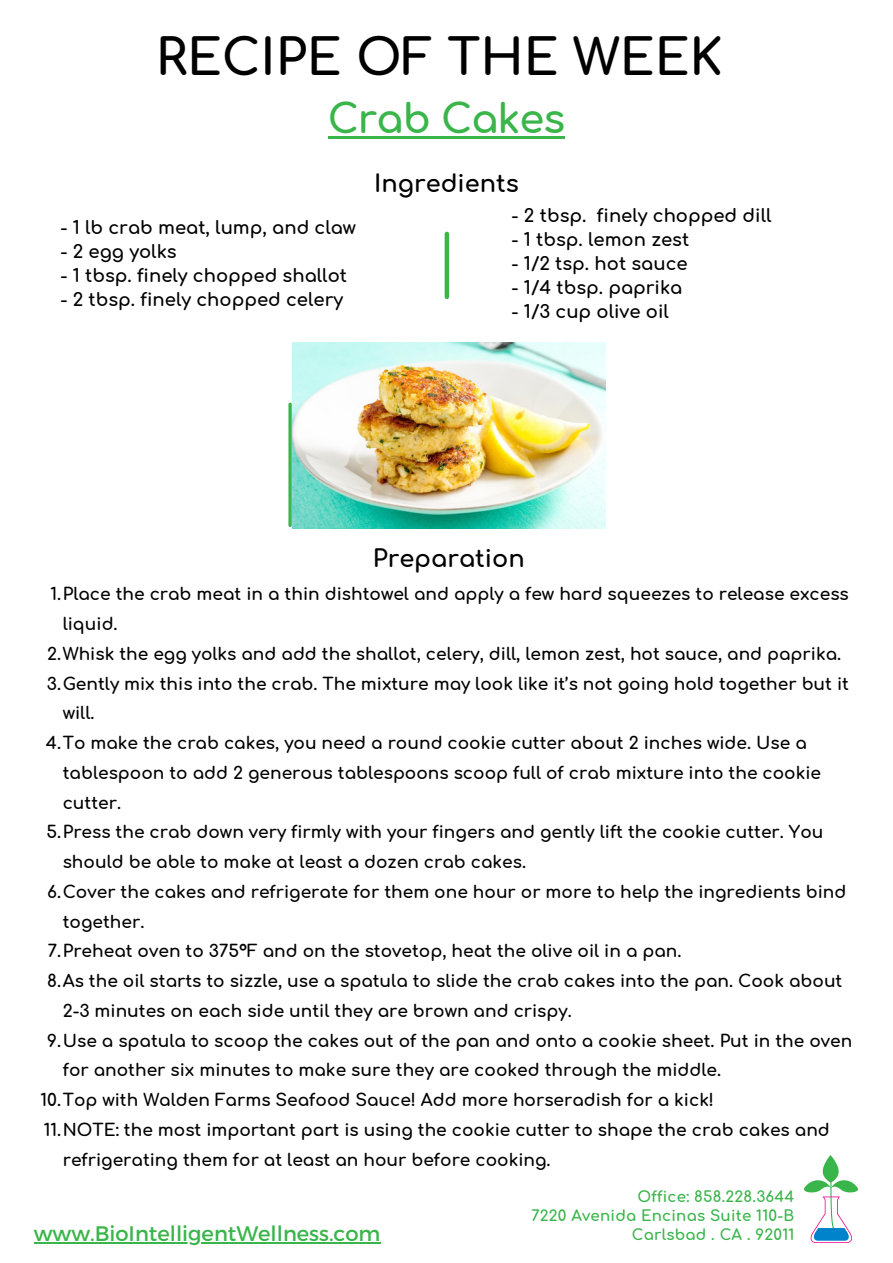
<style>
.page{position:relative;width:893px;height:1263px;background:#fff}
.page>*{position:absolute;margin:0;border:0;box-sizing:border-box;transform-origin:0 0}
.t1{font:700 49.8px "Comfortaa";color:#000}
.t2{font:700 40px "Comfortaa";letter-spacing:-.02em;color:#39b54a}
.t3{font:700 24px "Comfortaa";color:#000}
.t4{font:21px "Montserrat";color:#39b54a}
.t5{font:700 18px "Comfortaa";color:#000}
.t6{font:700 17px/29.8px "Comfortaa";color:#000}
.t7{font:700 15px "Comfortaa";letter-spacing:.015em;color:#39b54a}
</style>
<div class="page">
<img style="left:804px;top:1155px;width:54px;height:87px">
<svg style="left:288px;top:404px;width:4px;height:122px"></svg>
<div style="left:444px;top:234px;width:5px;height:63px;background:#39b54a"></div>
<img style="left:293px;top:343px;width:312px;height:186px">
<hr style="left:34px;top:1242px;width:346px;height:2px;background:#39b54a">
<hr style="left:328px;top:136px;width:236px;height:3px;background:#39b54a">
<p class="t1" style="left:156px;top:31px;width:568px">RECIPE OF THE WEEK</p>
<p class="t2" style="left:328px;top:98px;width:239px">Crab Cakes</p>
<p class="t5" style="left:60px;top:219px;width:297px">- 1 lb crab meat, lump, and claw</p>
<p class="t5" style="left:60px;top:243px;width:118px">- 2 egg yolks</p>
<p class="t5" style="left:60px;top:267px;width:288px">- 1 tbsp. finely chopped shallot</p>
<p class="t5" style="left:60px;top:291px;width:284px">- 2 tbsp. finely chopped celery</p>
<p class="t3" style="left:374px;top:171px;width:146px">Ingredients</p>
<p class="t5" style="left:511px;top:206px;width:261px">- 2 tbsp. finely chopped dill</p>
<p class="t5" style="left:511px;top:230px;width:179px">- 1 tbsp. lemon zest</p>
<p class="t5" style="left:511px;top:254px;width:178px">- 1/2 tsp. hot sauce</p>
<p class="t5" style="left:511px;top:278px;width:172px">- 1/4 tbsp. paprika</p>
<p class="t5" style="left:511px;top:302px;width:159px">- 1/3 cup olive oil</p>
<p class="t3" style="left:373px;top:546px;width:153px">Preparation</p>
<p class="t6" style="left:63px;top:580px;width:787px;text-indent:-12px">1.Place the crab meat in a thin dishtowel and apply a few hard squeezes to release excess liquid.</p>
<p class="t6" style="left:47px;top:639px;width:795px">2.Whisk the egg yolks and add the shallot, celery, dill, lemon zest, hot sauce, and paprika.</p>
<p class="t6" style="left:63px;top:669px;width:787px;text-indent:-16px">3.Gently mix this into the crab. The mixture may look like it’s not going hold together but it will.</p>
<p class="t6" style="left:63px;top:729px;width:759px;text-indent:-17px">4.To make the crab cakes, you need a round cookie cutter about 2 inches wide. Use a tablespoon to add 2 generous tablespoons scoop full of crab mixture into the cookie cutter.</p>
<p class="t6" style="left:63px;top:818px;width:762px;text-indent:-16px">5.Press the crab down very firmly with your fingers and gently lift the cookie cutter. You should be able to make at least a dozen crab cakes.</p>
<p class="t6" style="left:63px;top:877px;width:785px;text-indent:-16px">6.Cover the cakes and refrigerate for them one hour or more to help the ingredients bind together.</p>
<p class="t6" style="left:48px;top:937px;width:635px">7.Preheat oven to 375°F and on the stovetop, heat the olive oil in a pan.</p>
<p class="t6" style="left:63px;top:967px;width:781px;text-indent:-16px">8.As the oil starts to sizzle, use a spatula to slide the crab cakes into the pan. Cook about<br>2-3 minutes on each side until they are brown and crispy.</p>
<p class="t6" style="left:63px;top:1026px;width:791px;text-indent:-16px">9.Use a spatula to scoop the cakes out of the pan and onto a cookie sheet. Put in the oven for another six minutes to make sure they are cooked through the middle.</p>
<p class="t6" style="left:41px;top:1086px;width:674px">10.Top with Walden Farms Seafood Sauce! Add more horseradish for a kick!</p>
<p class="t6" style="left:63px;top:1115px;width:768px;text-indent:-19px">11.NOTE: the most important part is using the cookie cutter to shape the crab cakes and refrigerating them for at least an hour before cooking.</p>
<p class="t4" style="left:34px;top:1220px;width:348px">www.BioIntelligentWellness.com</p>
<p class="t7" style="left:637px;top:1189px;width:158px">Office: 858.228.3644</p>
<p class="t7" style="left:531px;top:1208px;width:264px">7220 Avenida Encinas Suite 110-B</p>
<p class="t7" style="left:632px;top:1227px;width:164px">Carlsbad . CA . 92011</p>
</div>
